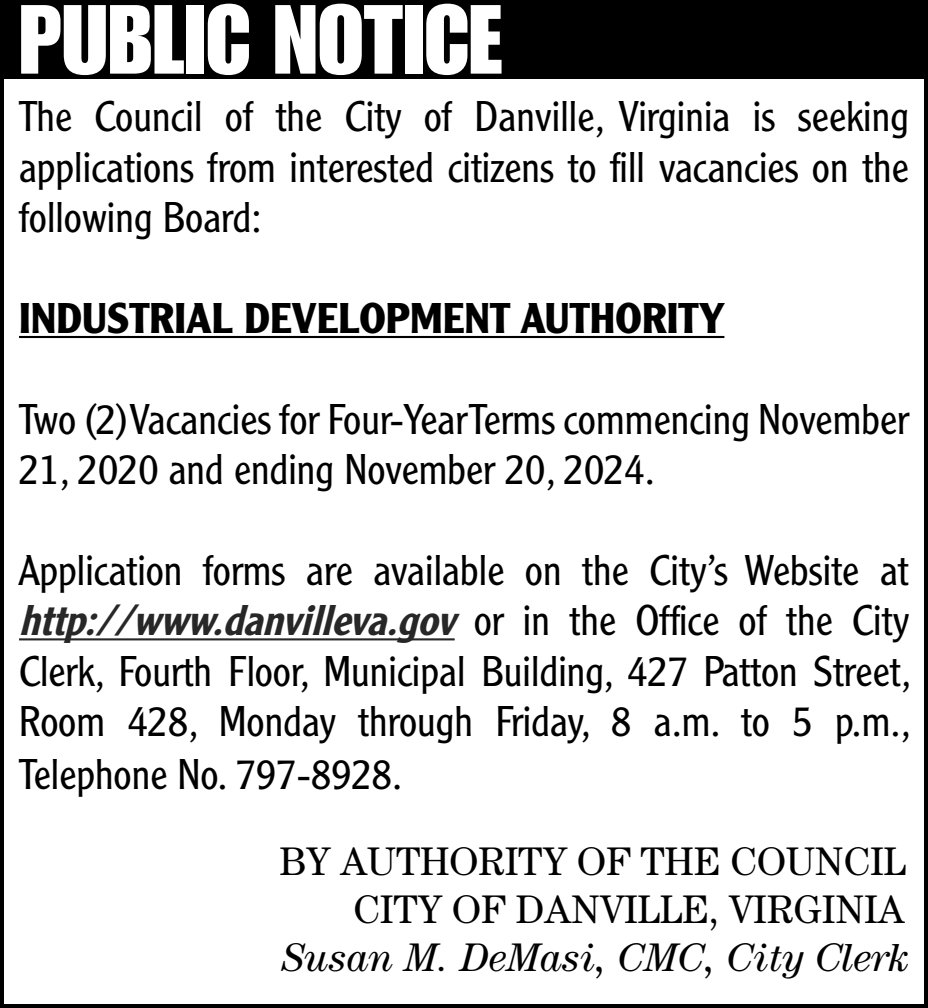
<style>
.page{position:relative;width:928px;height:1008px;background:#fff}
.page>*{position:absolute;margin:0;border:0;box-sizing:border-box;transform-origin:0 0}
.t1{font:96px "Impact";color:#fff}
.t2{font:300 42px/50.8px "Clearface Gothic LH";color:#000;text-align:justify}
.t3{font:42px "Clearface Gothic LH Bold OV BVZULE";color:#000}
.t4{font:40px/48px "Century Book OV BVZULG";color:#000;text-align:right}
.t5{font:italic 40px "Century";color:#000}
.s1{font-weight:500;font-style:italic;color:#272727}
</style>
<div class="page">
<div style="left:0;top:0;width:928px;height:79px;background:#000"></div>
<hr style="left:19px;top:336px;width:705px;height:2px;background:#000">
<hr style="left:19px;top:638px;width:436px;height:2px;background:#272727">
<div style="left:0;top:73px;width:928px;height:935px;border:4px solid #000"></div>
<h1 class="t1" style="left:19px;top:-16px;width:485px">PUBLIC NOTICE</h1>
<p class="t2" style="left:19px;top:95px;width:892px">The Council of the City of Danville, Virginia is seeking applications from interested citizens to fill vacancies on the following Board:</p>
<p class="t3" style="left:19px;top:303px;width:707px">INDUSTRIAL DEVELOPMENT AUTHORITY</p>
<p class="t2" style="left:19px;top:397px;width:891px">Two (2)Vacancies for Four-YearTerms commencing November<br>21, 2020 and ending November 20, 2024.</p>
<p class="t2" style="left:19px;top:548px;width:893px">Application forms are available on the City’s Website at <span class="s1">http://www.danvilleva.gov</span> o r i n t h e O ffi ce o f t h e C i ty Clerk, Fourth Floor, Municipal Building, 427 Patton Street, Room 428, Monday through Friday, 8 a.m. to 5 p.m., Telephone No. 797-8928.</p>
<p class="t4" style="left:279px;top:842px;width:628px">BY AUTHORITY OF THE COUNCIL<br>CITY OF DANVILLE, VIRGINIA</p>
<p class="t5" style="left:282px;top:935px;width:628px">Susan M. DeMasi, CMC, City Clerk</p>
</div>
